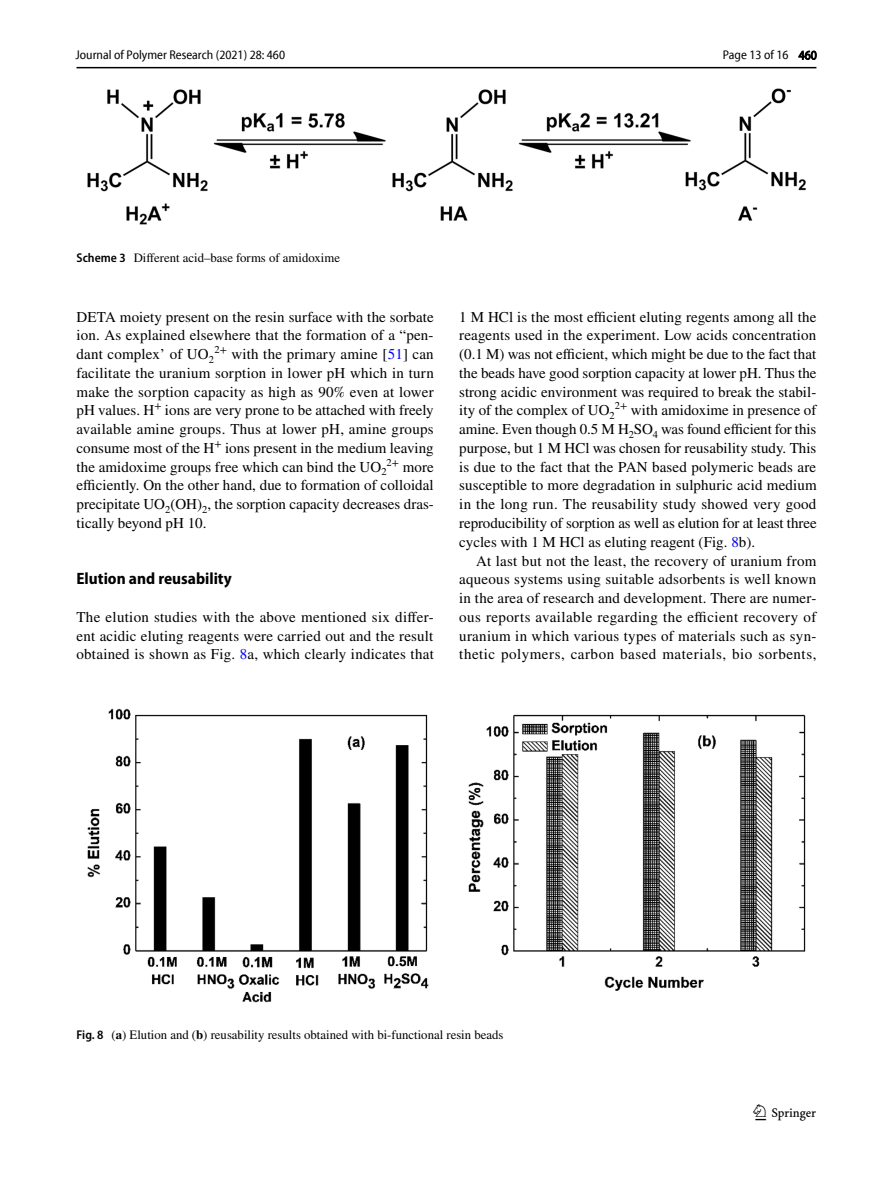
<style>
.page{position:relative;width:893px;height:1187px;background:#fff}
.page>*{position:absolute;margin:0;border:0;box-sizing:border-box;transform-origin:0 0}
.t1{font:22.5px "Springnew Regular 3";color:#000}
.t2{font:700 semi-condensed 16.5px "Myriad Pro";color:#000}
.t3{font:15px/18.8px "STIX";letter-spacing:.005em;color:#000;text-align:justify}
.t4{font:12.75px "STIX";color:#000}
.t5{font:semi-condensed 12.75px "Myriad Pro Unic";color:#000}
.s1{font-family:"Myriad Pro";font-weight:600;font-stretch:semi-condensed}
.s2{color:#00f}
.s3{font-weight:700}
</style>
<div class="page">
<hr style="left:77px;top:67px;width:739px;height:1px;background:#000">
<img style="left:87px;top:88px;width:719px;height:137px">
<img style="left:87px;top:708px;width:719px;height:295px">
<p class="t5" style="left:76px;top:50px;width:211px">Journal of Polymer Research (2021) 28: 460</p>
<p class="t5" style="left:723px;top:50px;width:96px">Page 13 of 16 460</p>
<p class="t4" style="left:77px;top:249px;width:265px"><span class="s1">Scheme 3</span> Different acid–base forms of amidoxime</p>
<p class="t3" style="left:77px;top:308px;width:359px">DETA moiety present on the resin surface with the sorbate ion. As explained elsewhere that the formation of a “pen&shy;dant complex’ of UO<sub>2</sub><sup>2+</sup> with the primary amine [<span class="s2">51</span>] can facilitate the uranium sorption in lower pH which in turn make the sorption capacity as high as 90% even at lower pH values. H<sup>+</sup> ions are very prone to be attached with freely available amine groups. Thus at lower pH, amine groups consume most of the H<sup>+</sup> ions present in the medium leaving the amidoxime groups free which can bind the UO<sub>2</sub><sup>2+</sup> more efficiently. On the other hand, due to formation of colloidal precipitate UO<sub>2</sub>(OH)<sub>2</sub>, the sorption capacity decreases dras&shy;tically beyond pH 10.</p>
<p class="t2" style="left:77px;top:569px;width:157px">Elution and reusability</p>
<p class="t3" style="left:77px;top:608px;width:359px">The elution studies with the above mentioned six differ&shy;ent acidic eluting reagents were carried out and the result obtained is shown as Fig. <span class="s2">8</span>a, which clearly indicates that</p>
<p class="t3" style="left:459px;top:308px;width:359px">1 M HCl is the most efficient eluting regents among all the reagents used in the experiment. Low acids concentration (0.1 M) was not efficient, which might be due to the fact that the beads have good sorption capacity at lower pH. Thus the strong acidic environment was required to break the stabil&shy;ity of the complex of UO<sub>2</sub><sup>2+</sup> with amidoxime in presence of amine. Even though 0.5 M H<sub>2</sub>SO<sub>4</sub> was found efficient for this purpose, but 1 M HCl was chosen for reusability study. This is due to the fact that the PAN based polymeric beads are susceptible to more degradation in sulphuric acid medium in the long run. The reusability study showed very good reproducibility of sorption as well as elution for at least three cycles with 1 M HCl as eluting reagent (Fig. <span class="s2">8</span>b).</p>
<p class="t3" style="left:459px;top:552px;width:359px;text-indent:17px">At last but not the least, the recovery of uranium from aqueous systems using suitable adsorbents is well known in the area of research and development. There are numer&shy;ous reports available regarding the efficient recovery of uranium in which various types of materials such as syn&shy;thetic polymers, carbon based materials, bio sorbents,</p>
<p class="t4" style="left:77px;top:1026px;width:428px"><span class="s1">Fig. 8</span> (<span class="s3">a</span>) Elution and (<span class="s3">b</span>) reusability results obtained with bi-functional resin beads</p>
<h1 class="t1" style="left:755px;top:1104px;width:62px">1 3</h1>
</div>
